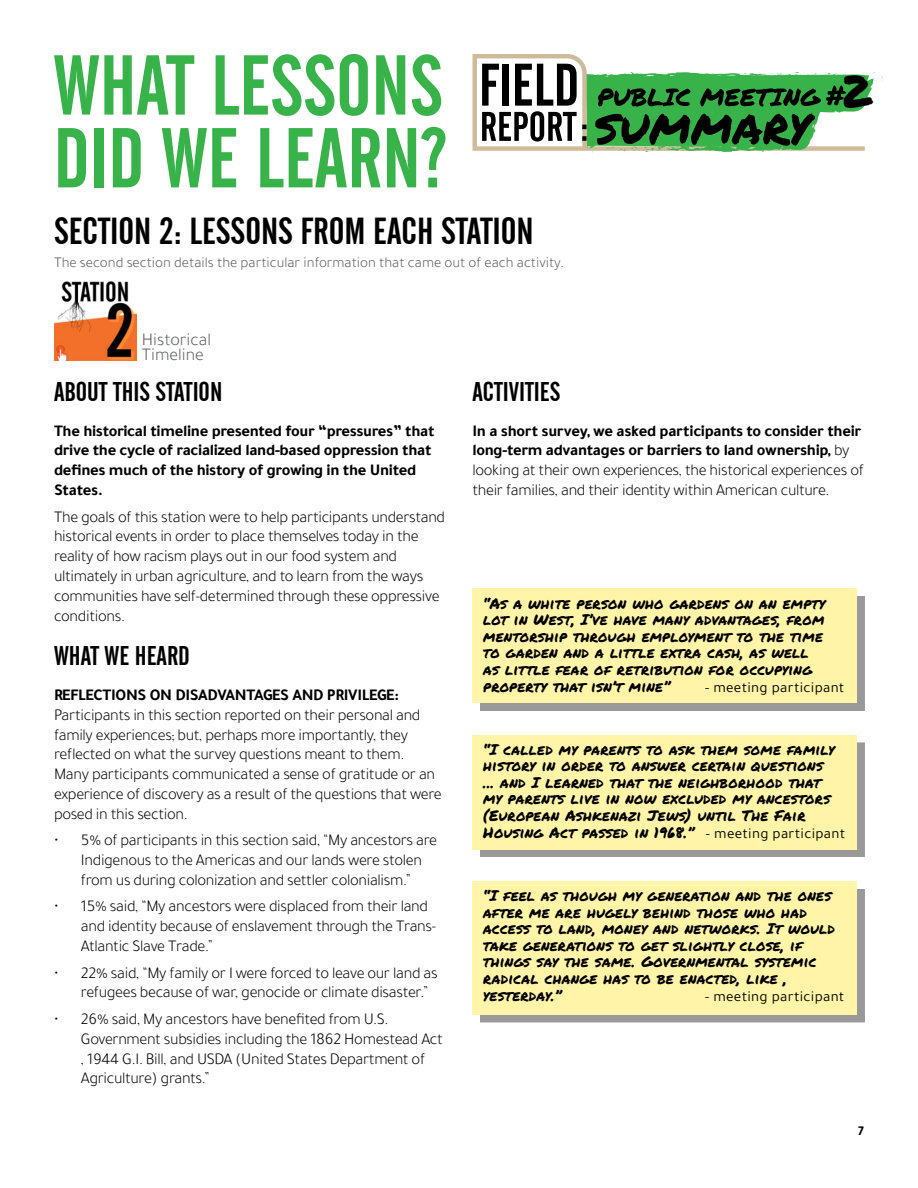
<style>
.page{position:relative;width:918px;height:1188px;background:#fff}
.page>*{position:absolute;margin:0;border:0;box-sizing:border-box;transform-origin:0 0}
.t1{font:45px "Permanent Marker";color:#000}
.t2{font:37.5px "Alternate Gothic No 2 BT";color:#000}
.t3{font:27px "Alternate Gothic No 2 BT";color:#000}
.t4{font:300 18px/15.8px "Tajawal";color:#58595b}
.t5{font:300 16.5px/19.8px "Tajawal";letter-spacing:-.02em;color:#000}
.t6{font:700 16.5px/19.8px "Tajawal";letter-spacing:-.02em;color:#000}
.t7{font:15px/16.6px "Permanent Marker";letter-spacing:.02em;color:#000}
.t8{font:300 15px "Tajawal";color:#58595b}
.t9{font:15px "Tajawal";letter-spacing:.02em;color:#000}
.t10{font:700 13.5px "Tajawal";color:#000}
.s1{font-weight:700}
.s2{font-family:"Tajawal"}
</style>
<div class="page">
<svg style="left:473px;top:54px;width:410px;height:99px"></svg>
<svg style="left:54px;top:55px;width:140px;height:60px"></svg>
<svg style="left:216px;top:54px;width:118px;height:62px"></svg>
<svg style="left:340px;top:54px;width:28px;height:62px"></svg>
<svg style="left:376px;top:55px;width:29px;height:60px"></svg>
<svg style="left:412px;top:54px;width:29px;height:62px"></svg>
<svg style="left:58px;top:128px;width:28px;height:59px"></svg>
<div style="left:94px;top:128px;width:10px;height:59px;background:#37b34a"></div>
<svg style="left:113px;top:128px;width:28px;height:59px"></svg>
<svg style="left:162px;top:128px;width:74px;height:59px"></svg>
<svg style="left:260px;top:128px;width:121px;height:59px"></svg>
<svg style="left:387px;top:127px;width:59px;height:60px"></svg>
<img style="left:54px;top:281px;width:83px;height:80px">
<div style="left:480px;top:596px;width:385px;height:115px;background:#999"></div>
<div style="left:472px;top:589px;width:385px;height:114px;background:#fff4a7"></div>
<div style="left:480px;top:743px;width:385px;height:114px;background:#999"></div>
<div style="left:472px;top:735px;width:385px;height:114px;background:#fff4a7"></div>
<div style="left:480px;top:889px;width:385px;height:133px;background:#999"></div>
<div style="left:472px;top:881px;width:385px;height:134px;background:#fff4a7"></div>
<h2 class="t2" style="left:54px;top:210px;width:481px">SECTION 2: LESSONS FROM EACH STATION</h2>
<p class="t8" style="left:54px;top:253px;width:512px">The second section details the particular information that came out of each activity.</p>
<p class="t4" style="left:142px;top:331px;width:71px">Historical<br>Timeline</p>
<h3 class="t3" style="left:54px;top:376px;width:170px">ABOUT THIS STATION</h3>
<h3 class="t3" style="left:472px;top:376px;width:89px">ACTIVITIES</h3>
<h1 class="t1" style="left:841px;top:58px;width:31px">2</h1>
<p class="t6" style="left:54px;top:420px;width:382px">The historical timeline presented four “pressures” that drive the cycle of racialized land-based oppression that defines much of the history of growing in the United States.</p>
<p class="t5" style="left:54px;top:507px;width:393px">The goals of this station were to help participants understand historical events in order to place themselves today in the reality of how racism plays out in our food system and ultimately in urban agriculture, and to learn from the ways communities have self-determined through these oppressive conditions.</p>
<h3 class="t3" style="left:54px;top:641px;width:137px">WHAT WE HEARD</h3>
<p class="t6" style="left:54px;top:685px;width:347px">REFLECTIONS ON DISADVANTAGES AND PRIVILEGE:</p>
<p class="t5" style="left:54px;top:705px;width:389px">Participants in this section reported on their personal and family experiences; but, perhaps more importantly, they reflected on what the survey questions meant to them.<br>Many participants communicated a sense of gratitude or an experience of discovery as a result of the questions that were posed in this section.</p>
<p class="t5" style="left:81px;top:830px;width:358px;text-indent:-27px">• 5% of participants in this section said, “My ancestors are<br>Indigenous to the Americas and our lands were stolen from us during colonization and settler colonialism.”</p>
<p class="t5" style="left:81px;top:897px;width:357px;text-indent:-27px">• 15% said, “My ancestors were displaced from their land and identity because of enslavement through the Trans-<br>Atlantic Slave Trade.”</p>
<p class="t5" style="left:81px;top:963px;width:358px;text-indent:-27px">• 22% said, “My family or I were forced to leave our land as refugees because of war, genocide or climate disaster.”</p>
<p class="t5" style="left:81px;top:1009px;width:363px;text-indent:-27px">• 26% said, My ancestors have benefited from U.S.<br>Government subsidies including the 1862 Homestead Act , 1944 G.I. Bill, and USDA (United States Department of Agriculture) grants.”</p>
<p class="t5" style="left:473px;top:421px;width:393px"><span class="s1">In a short survey, we asked participants to consider their long-term advantages or barriers to land ownership,</span> by looking at their own experiences, the historical experiences of their families, and their identity within American culture.</p>
<p class="t7" style="left:483px;top:594px;width:343px">“As a white person who gardens on an empty lot in West, I’ve have many advantages, from mentorship through employment to the time to garden and a little extra cash, as well as little fear of retribution for occupying property that isn’t mine”</p>
<p class="t9" style="left:705px;top:677px;width:141px">- meeting participant</p>
<p class="t7" style="left:483px;top:741px;width:363px">“I called my parents to ask them some family history in order to answer certain questions<br>... and I learned that the neighborhood that<br>my parents live in now excluded my ancestors (European Ashkenazi Jews) until The Fair Housing Act passed in 1968.” <span class="s2">- meeting participant</span></p>
<p class="t7" style="left:483px;top:887px;width:353px">“I feel as though my generation and the ones after me are hugely behind those who had access to land, money and networks. It would take generations to get slightly close, if things say the same. Governmental systemic radical change has to be enacted, like , yesterday.”</p>
<p class="t9" style="left:705px;top:986px;width:141px">- meeting participant</p>
<p class="t10" style="left:858px;top:1120px;width:7px">7</p>
</div>
